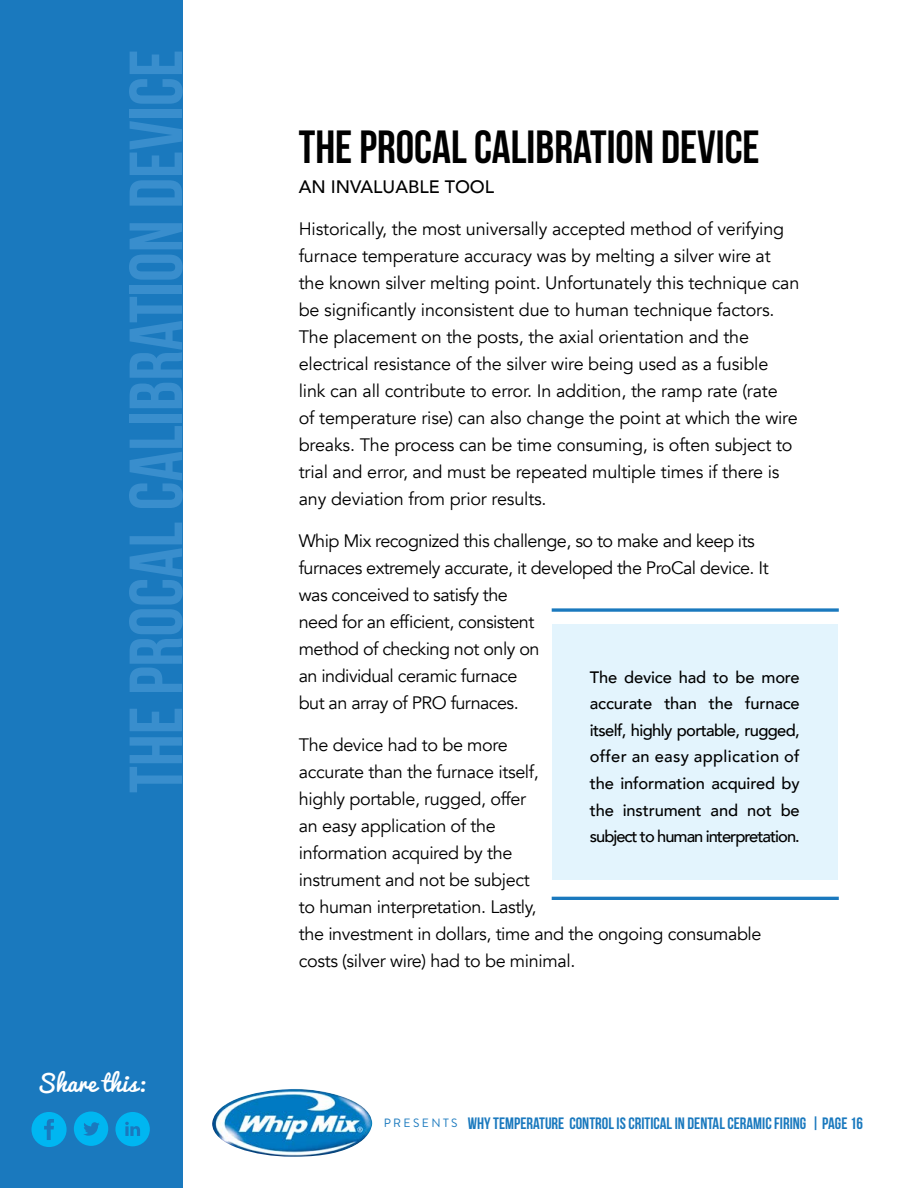
<style>
.page{position:relative;width:918px;height:1188px;background:#fff}
.page>*{position:absolute;margin:0;border:0;box-sizing:border-box;transform-origin:0 0}
.t1{font:75px "Bebas Neue";color:#398ecd}
.t2{font:46.5px "Bebas Neue";color:#000}
.t3{font:22.5px "Pacifico";color:#fff}
.t4{font:18px/27px "Avenir";letter-spacing:-.01em;color:#000}
.t5{font:18px/27px "Avenir";letter-spacing:-.03em;color:#000}
.t6{font:500 18px "Avenir";color:#000}
.t7{font:500 16.5px/26.5px "Avenir";letter-spacing:-.06em;color:#000;text-align:justify}
.t8{font:16.5px "Bebas Neue";color:#1a79be}
.t9{font:12px "Brandon Grotesque";color:#1a79be}
</style>
<div class="page">
<div style="left:0;top:0;width:182px;height:1188px;background:#1a79be"></div>
<img style="left:212px;top:1089px;width:160px;height:68px">
<svg style="left:115px;top:1112px;width:35px;height:34px"></svg>
<svg style="left:74px;top:1112px;width:34px;height:34px"></svg>
<svg style="left:32px;top:1112px;width:35px;height:35px"></svg>
<div style="left:553px;top:625px;width:285px;height:255px;background:#e3f4fd"></div>
<svg style="left:552px;top:608px;width:287px;height:4px"></svg>
<hr style="left:552px;top:897px;width:287px;height:3px;background:#1a79be">
<h1 class="t1" style="left:115px;top:793px;width:745px;rotate:-90deg">THE PROCAL CALIBRATION DEVICE</h1>
<p class="t3" style="left:37px;top:1063px;width:110px">Share this:</p>
<h2 class="t2" style="left:299px;top:121px;width:211px">THE PROCAL CALIBRATION</h2>
<h2 class="t2" style="left:661px;top:121px;width:36px">DEVICE</h2>
<p class="t6" style="left:299px;top:171px;width:197px">An Invaluable Tool</p>
<p class="t4" style="left:299px;top:215px;width:502px">Historically, the most universally accepted method of verifying furnace temperature accuracy was by melting a silver wire at the known silver melting point. Unfortunately this technique can be significantly inconsistent due to human technique factors.<br>The placement on the posts, the axial orientation and the electrical resistance of the silver wire being used as a fusible link can all contribute to error. In addition, the ramp rate (rate<br>of temperature rise) can also change the point at which the wire breaks. The process can be time consuming, is often subject to trial and error, and must be repeated multiple times if there is any deviation from prior results.</p>
<p class="t5" style="left:299px;top:527px;width:471px">Whip Mix recognized this challenge, so to make and keep its furnaces extremely accurate, it developed the ProCal device. It was conceived to satisfy the<br>need for an efficient, consistent<br>method of checking not only on<br>an individual ceramic furnace<br>but an array of PRO furnaces.</p>
<p class="t4" style="left:299px;top:731px;width:464px">The device had to be more<br>accurate than the furnace itself,<br>highly portable, rugged, offer<br>an easy application of the<br>information acquired by the<br>instrument and not be subject<br>to human interpretation. Lastly,<br>the investment in dollars, time and the ongoing consumable costs (silver wire) had to be minimal.</p>
<p class="t7" style="left:590px;top:663px;width:212px">The device had to be more accurate than the furnace itself, highly portable, rugged, offer an easy application of the information acquired by the instrument and not be subject to human interpretation.</p>
<p class="t9" style="left:384px;top:1115px;width:11px">PRESENTS</p>
<p class="t8" style="left:468px;top:1114px;width:397px">WHY TEMPERATURE CONTROL IS CRITICAL IN DENTAL CERAMIC FIRING | PAGE 16</p>
</div>
